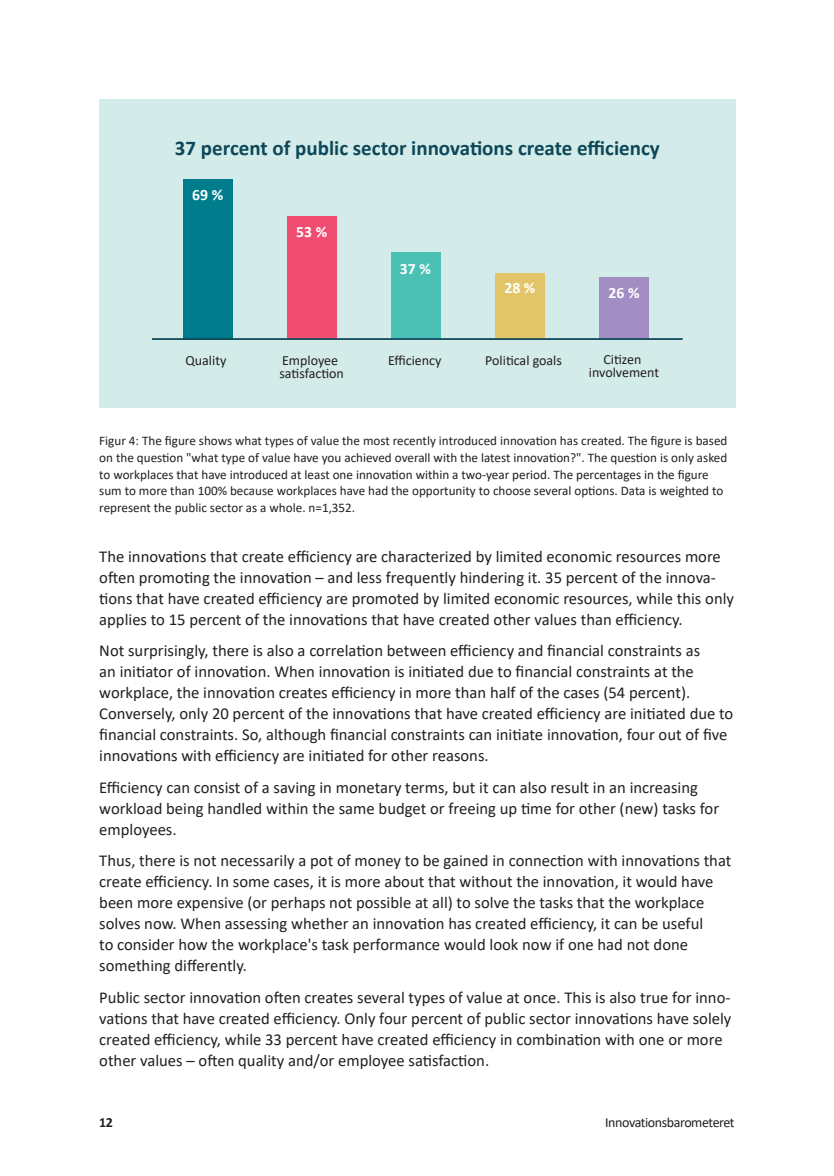
<style>
.page{position:relative;width:834px;height:1176px;background:#fff}
.page>*{position:absolute;margin:0;border:0;box-sizing:border-box;transform-origin:0 0}
.Figurnavn{font:700 21px "Calibri";color:#0e4759}
._05_Brød{font:16.62px/21px "Calibri";color:#231f20}
.t1{font:700 15.75px "Calibri";color:#fff}
.t2{font:14px/13.1px "Calibri";color:#231f20;text-align:center}
.t3{font:14px "Calibri";letter-spacing:-.03em;color:#231f20}
.t4{font:700 14px "Calibri";color:#231f20}
._07_Billedtekst_Kilde_Anm{font:13.12px/16.6px "Calibri";color:#231f20}
</style>
<div class="page">
<div style="left:99px;top:99px;width:636px;height:309px;background:#d3ece9"></div>
<div style="left:495px;top:273px;width:49px;height:66px;background:#e2c569"></div>
<div style="left:598px;top:278px;width:50px;height:61px;background:#a28ec3"></div>
<div style="left:391px;top:253px;width:49px;height:86px;background:#4bc0b5"></div>
<div style="left:287px;top:216px;width:49px;height:123px;background:#f04c6f"></div>
<div style="left:183px;top:179px;width:49px;height:160px;background:#007d8c"></div>
<hr style="left:152px;top:338px;width:530px;height:2px;background:#0e4759">
<p class="Figurnavn" style="left:175px;top:133px;width:486px">37 percent of public sector innovations create efficiency</p>
<p class="t1" style="left:192px;top:184px;width:33px">69 %</p>
<p class="t2" style="left:185px;top:353px;width:42px">Quality</p>
<p class="t1" style="left:296px;top:221px;width:33px">53 %</p>
<p class="t2" style="left:279px;top:353px;width:66px;text-align:left">Employee satisfaction</p>
<p class="t1" style="left:400px;top:257px;width:33px">37 %</p>
<p class="t2" style="left:388px;top:353px;width:55px">Efficiency</p>
<p class="t1" style="left:504px;top:276px;width:33px">28 %</p>
<p class="t1" style="left:608px;top:282px;width:33px">26 %</p>
<p class="t2" style="left:485px;top:353px;width:78px">Political goals</p>
<p class="t2" style="left:588px;top:352px;width:72px">Citizen involvement</p>
<p class="_07_Billedtekst_Kilde_Anm" style="left:99px;top:432px;width:629px">Figur 4: The figure shows what types of value the most recently introduced innovation has created. The figure is based on the question "what type of value have you achieved overall with the latest innovation?". The question is only asked to workplaces that have introduced at least one innovation within a two-year period. The percentages in the figure sum to more than 100% because workplaces have had the opportunity to choose several options. Data is weighted to represent the public sector as a whole. n=1,352.</p>
<p class="_05_Brød" style="left:99px;top:545px;width:636px">The innovations that create efficiency are characterized by limited economic resources more often promoting the innovation – and less frequently hindering it. 35 percent of the innova&shy;tions that have created efficiency are promoted by limited economic resources, while this only applies to 15 percent of the innovations that have created other values than efficiency.</p>
<p class="_05_Brød" style="left:99px;top:640px;width:635px">Not surprisingly, there is also a correlation between efficiency and financial constraints as<br>an initiator of innovation. When innovation is initiated due to financial constraints at the workplace, the innovation creates efficiency in more than half of the cases (54 percent).<br>Conversely, only 20 percent of the innovations that have created efficiency are initiated due to financial constraints. So, although financial constraints can initiate innovation, four out of five innovations with efficiency are initiated for other reasons.</p>
<p class="_05_Brød" style="left:99px;top:776px;width:621px">Efficiency can consist of a saving in monetary terms, but it can also result in an increasing workload being handled within the same budget or freeing up time for other (new) tasks for employees.</p>
<p class="_05_Brød" style="left:99px;top:850px;width:633px">Thus, there is not necessarily a pot of money to be gained in connection with innovations that create efficiency. In some cases, it is more about that without the innovation, it would have been more expensive (or perhaps not possible at all) to solve the tasks that the workplace solves now. When assessing whether an innovation has created efficiency, it can be useful<br>to consider how the workplace's task performance would look now if one had not done something differently.</p>
<p class="_05_Brød" style="left:99px;top:986px;width:633px">Public sector innovation often creates several types of value at once. This is also true for inno&shy;vations that have created efficiency. Only four percent of public sector innovations have solely created efficiency, while 33 percent have created efficiency in combination with one or more other values – often quality and/or employee satisfaction.</p>
<p class="t4" style="left:99px;top:1112px;width:15px">12</p>
<p class="t3" style="left:605px;top:1112px;width:131px">Innovationsbarometeret</p>
</div>
